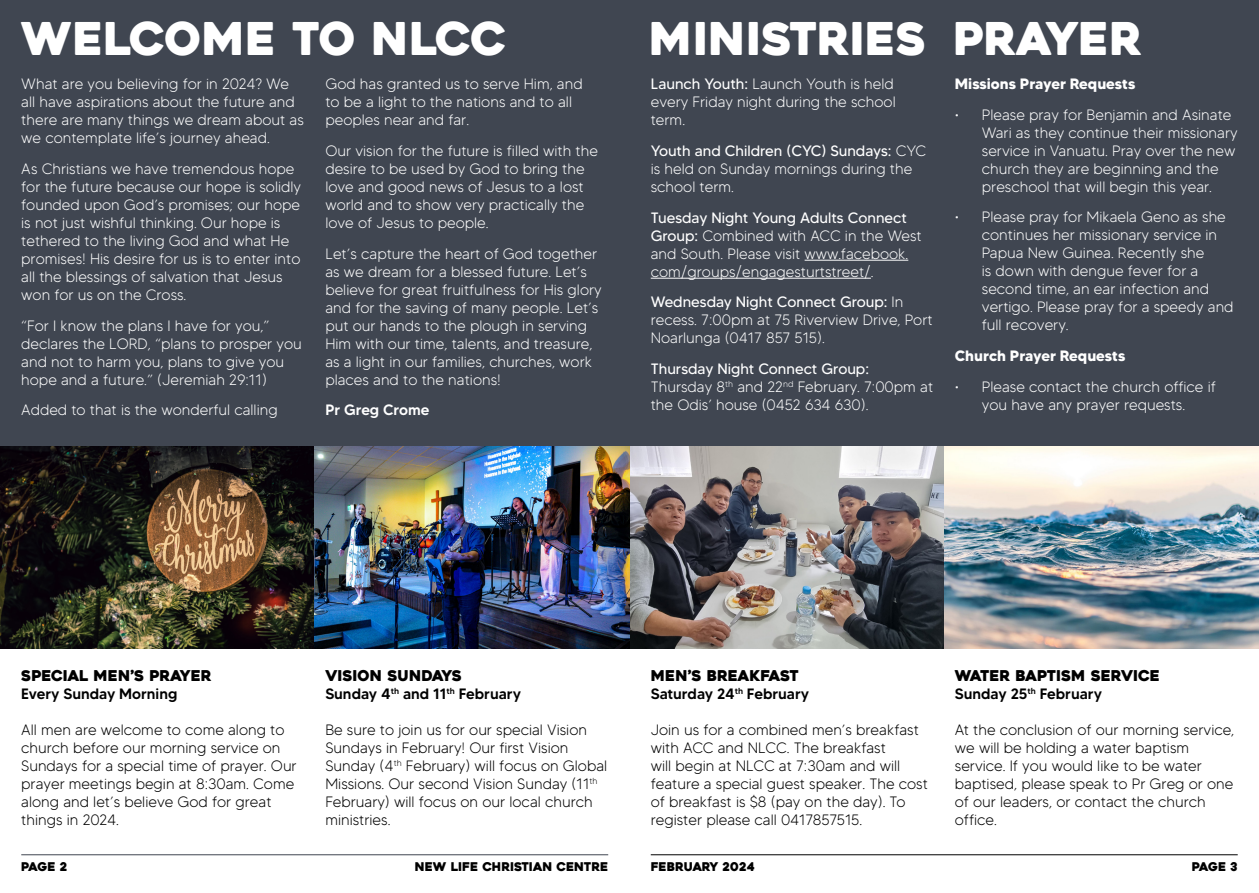
<style>
.page{position:relative;width:1259px;height:893px;background:#fff}
.page>*{position:absolute;margin:0;border:0;box-sizing:border-box;transform-origin:0 0}
.Calendar_Day_Names{font:45px "Heavitas";color:#fff}
.Calendar_Day_Names-2{font:300 15px/18px "MADETOMMY";color:#fff}
.Calendar_Day_Names-3{font:300 15px/18px "MADETOMMY";color:#000}
.Calendar_Day_Names-4{font:500 15px "MADETOMMY";color:#000}
.Calendar_Day_Names-5{font:700 15px "MADETOMMY";color:#fff}
.Calendar_Day_Names-6{font:500 15px "MADETOMMY";color:#fff}
.Calendar_Day_Names-7{font:14.85px "Heavitas";color:#000}
.t1{font:12px "Heavitas";color:#000}
.s1{font-weight:400}
</style>
<div class="page">
<hr style="left:21px;top:854px;width:587px;height:1px;background:#404651">
<hr style="left:651px;top:854px;width:586px;height:1px;background:#000">
<div style="left:0;top:0;width:629px;height:446px;background:#404651"></div>
<div style="left:629px;top:0;width:630px;height:446px;background:#404651"></div>
<hr style="left:804px;top:260px;width:104px;height:1px;background:#fff">
<hr style="left:651px;top:278px;width:220px;height:1px;background:#fff">
<img style="left:0;top:446px;width:1259px;height:202px">
<p class="Calendar_Day_Names" style="left:21px;top:11px;width:486px">WELCOME TO NLCC</p>
<p class="Calendar_Day_Names-2" style="left:325px;top:75px;width:259px">God has granted us to serve Him, and to be a light to the nations and to all peoples near and far.</p>
<p class="Calendar_Day_Names-2" style="left:325px;top:142px;width:274px">Our vision for the future is filled with the desire to be used by God to bring the love and good news of Jesus to a lost world and to show very practically the love of Jesus to people.</p>
<p class="Calendar_Day_Names-2" style="left:325px;top:244px;width:278px">Let’s capture the heart of God together as we dream for a blessed future. Let’s believe for great fruitfulness for His glory and for the saving of many people. Let’s put our hands to the plough in serving Him with our time, talents, and treasure, as a light in our families, churches, work places and to the nations!</p>
<p class="Calendar_Day_Names-6" style="left:325px;top:401px;width:106px">Pr Greg Crome</p>
<p class="Calendar_Day_Names-2" style="left:21px;top:75px;width:284px">What are you believing for in 2024? We all have aspirations about the future and there are many things we dream about as we contemplate life’s journey ahead.</p>
<p class="Calendar_Day_Names-2" style="left:21px;top:160px;width:281px">As Christians we have tremendous hope for the future because our hope is solidly founded upon God’s promises; our hope is not just wishful thinking. Our hope is tethered to the living God and what He promises! His desire for us is to enter into all the blessings of salvation that Jesus won for us on the Cross.</p>
<p class="Calendar_Day_Names-2" style="left:21px;top:316px;width:282px">“For I know the plans I have for you,” declares the LORD, “plans to prosper you and not to harm you, plans to give you hope and a future.” (Jeremiah 29:11)</p>
<p class="Calendar_Day_Names-2" style="left:21px;top:401px;width:258px">Added to that is the wonderful calling</p>
<p class="Calendar_Day_Names" style="left:649px;top:11px;width:279px">MINISTRIES</p>
<p class="Calendar_Day_Names-2" style="left:651px;top:75px;width:246px"><span class="s1">Launch Youth:</span> Launch Youth is held every Friday night during the school term.</p>
<p class="Calendar_Day_Names-2" style="left:651px;top:142px;width:277px"><span class="s1">Youth and Children (CYC) Sundays:</span> CYC is held on Sunday mornings during the school term.</p>
<p class="Calendar_Day_Names-2" style="left:651px;top:208px;width:273px"><span class="s1">Tuesday Night Young Adults Connect Group:</span> Combined with ACC in the West and South. Please visit www.facebook. com/groups/engagesturtstreet/.</p>
<p class="Calendar_Day_Names-2" style="left:651px;top:293px;width:283px"><span class="s1">Wednesday Night Connect Group:</span> In recess. 7:00pm at 75 Riverview Drive, Port<br>Noarlunga (0417 857 515).</p>
<p class="Calendar_Day_Names-2" style="left:651px;top:360px;width:284px"><span class="s1">Thursday Night Connect Group:<br></span>Thursday 8<sup>th</sup> and 22<sup>nd</sup> February. 7:00pm at the Odis’ house (0452 634 630).</p>
<p class="Calendar_Day_Names" style="left:953px;top:11px;width:190px">PRAYER</p>
<p class="Calendar_Day_Names-5" style="left:955px;top:74px;width:182px">Missions Prayer Requests</p>
<p class="Calendar_Day_Names-2" style="left:982px;top:105px;width:257px;text-indent:-27px">• Please pray for Benjamin and Asinate Wari as they continue their missionary service in Vanuatu. Pray over the new church they are beginning and the preschool that will begin this year.</p>
<p class="Calendar_Day_Names-2" style="left:982px;top:208px;width:253px;text-indent:-27px">• Please pray for Mikaela Geno as she continues her missionary service in<br>Papua New Guinea. Recently she<br>is down with dengue fever for a second time, an ear infection and vertigo. Please pray for a speedy and full recovery.</p>
<p class="Calendar_Day_Names-5" style="left:955px;top:347px;width:172px">Church Prayer Requests</p>
<p class="Calendar_Day_Names-2" style="left:955px;top:378px;width:262px;text-align:center">• Please contact the church office if you have any prayer requests.</p>
<p class="Calendar_Day_Names-7" style="left:21px;top:666px;width:192px">SPECIAL MEN’S PRAYER</p>
<p class="Calendar_Day_Names-4" style="left:21px;top:684px;width:158px">Every Sunday Morning</p>
<p class="Calendar_Day_Names-3" style="left:21px;top:720px;width:277px">All men are welcome to come along to church before our morning service on Sundays for a special time of prayer. Our prayer meetings begin at 8:30am. Come along and let’s believe God for great things in 2024.</p>
<p class="Calendar_Day_Names-7" style="left:325px;top:666px;width:138px">VISION SUNDAYS</p>
<p class="Calendar_Day_Names-4" style="left:325px;top:684px;width:197px">Sunday 4<sup>th</sup> and 11<sup>th</sup> February</p>
<p class="Calendar_Day_Names-3" style="left:325px;top:720px;width:283px">Be sure to join us for our special Vision Sundays in February! Our first Vision Sunday (4<sup>th</sup> February) will focus on Global Missions. Our second Vision Sunday (11<sup>th </sup>February) will focus on our local church ministries.</p>
<p class="Calendar_Day_Names-7" style="left:651px;top:666px;width:149px">MEN’S BREAKFAST</p>
<p class="Calendar_Day_Names-4" style="left:651px;top:684px;width:160px">Saturday 24<sup>th</sup> February</p>
<p class="Calendar_Day_Names-3" style="left:651px;top:720px;width:279px">Join us for a combined men’s breakfast with ACC and NLCC. The breakfast<br>will begin at NLCC at 7:30am and will feature a special guest speaker. The cost of breakfast is $8 (pay on the day). To register please call 0417857515.</p>
<p class="Calendar_Day_Names-7" style="left:955px;top:666px;width:206px">WATER BAPTISM SERVICE</p>
<p class="Calendar_Day_Names-4" style="left:955px;top:684px;width:149px">Sunday 25<sup>th</sup> February</p>
<p class="Calendar_Day_Names-3" style="left:955px;top:720px;width:281px">At the conclusion of our morning service, we will be holding a water baptism service. If you would like to be water baptised, please speak to Pr Greg or one of our leaders, or contact the church office.</p>
<p class="t1" style="left:21px;top:859px;width:48px">PAGE 2</p>
<p class="t1" style="left:415px;top:859px;width:195px">NEW LIFE CHRISTIAN CENTRE</p>
<p class="t1" style="left:651px;top:859px;width:105px">FEBRUARY 2024</p>
<p class="t1" style="left:1191px;top:859px;width:47px">PAGE 3</p>
</div>
